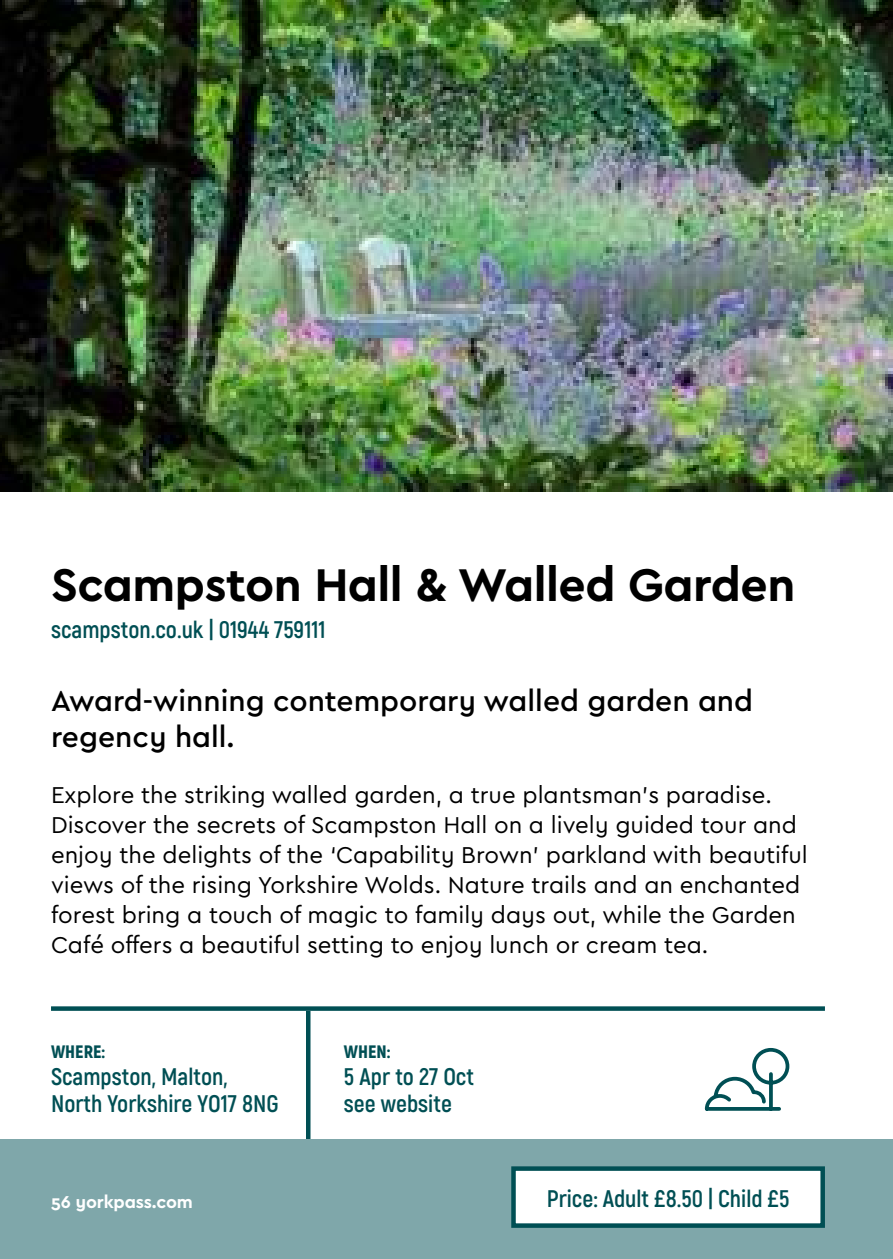
<style>
.page{position:relative;width:893px;height:1259px;background:#fff}
.page>*{position:absolute;margin:0;border:0;box-sizing:border-box;transform-origin:0 0}
.t1{font:700 48px "Cera PRO";letter-spacing:-.01em;color:#000}
.t2{font:500 30px/36px "Cera PRO";color:#000}
.t3{font:24px/30px "Cera PRO";color:#000}
.t4{font:700 24px/27px "Akrobat";color:#004f54}
.t5{font:700 18px "Cera PRO";letter-spacing:-.01em;color:#fff}
.t6{font:900 18px "Akrobat";color:#004f54}
</style>
<div class="page">
<div style="left:51px;top:1006px;width:774px;height:5px;background:#004f54"></div>
<hr style="left:306px;top:1011px;width:4px;height:129px;background:#004f54">
<div style="left:0;top:1140px;width:893px;height:119px;background:#7fa7aa"></div>
<img style="left:0;top:0;width:893px;height:491px">
<div style="left:513px;top:1168px;width:310px;height:57px;background:#fff"></div>
<div style="left:511px;top:1166px;width:314px;height:61px;border:5px solid #004f54"></div>
<svg style="left:704px;top:1048px;width:86px;height:63px"></svg>
<h1 class="t1" style="left:51px;top:565px;width:746px">Scampston Hall &amp; Walled Garden</h1>
<p class="t4" style="left:51px;top:617px;width:276px">scampston.co.uk | 01944 759111</p>
<p class="t2" style="left:51px;top:685px;width:704px">Award-winning contemporary walled garden and regency hall.</p>
<p class="t3" style="left:51px;top:781px;width:758px">Explore the striking walled garden, a true plantsman’s paradise.<br>Discover the secrets of Scampston Hall on a lively guided tour and enjoy the delights of the ‘Capability Brown' parkland with beautiful views of the rising Yorkshire Wolds. Nature trails and an enchanted forest bring a touch of magic to family days out, while the Garden Café offers a beautiful setting to enjoy lunch or cream tea.</p>
<p class="t6" style="left:51px;top:1043px;width:55px">WHERE:</p>
<p class="t4" style="left:51px;top:1064px;width:229px">Scampston, Malton,<br>North Yorkshire YO17 8NG</p>
<p class="t5" style="left:51px;top:1194px;width:143px">56 yorkpass.com</p>
<p class="t6" style="left:344px;top:1043px;width:48px">WHEN:</p>
<p class="t4" style="left:344px;top:1064px;width:131px">5 Apr to 27 Oct see website</p>
<p class="t4" style="left:547px;top:1186px;width:244px">Price: Adult £8.50 | Child £5</p>
</div>
